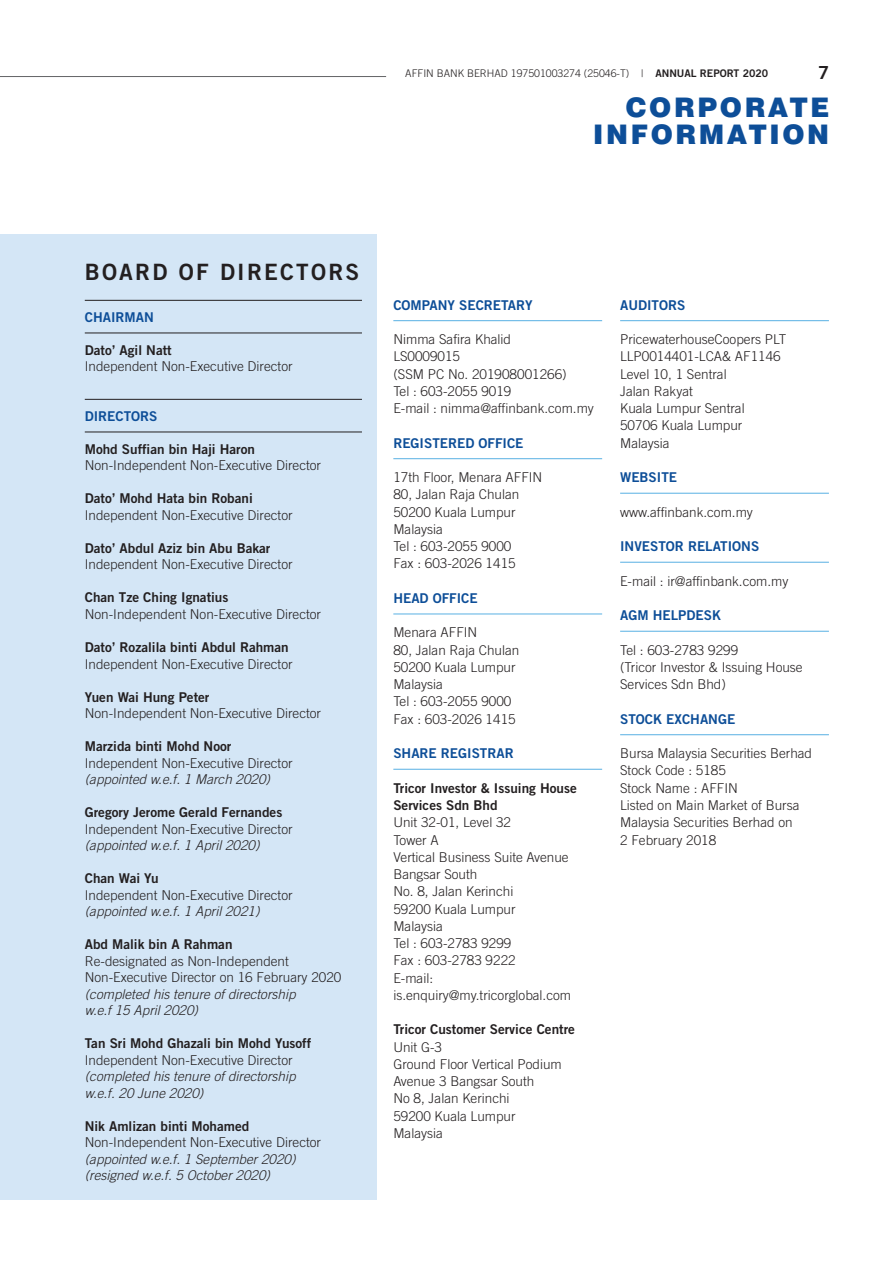
<style>
.page{position:relative;width:893px;height:1263px;background:#fff}
.page>*{position:absolute;margin:0;border:0;box-sizing:border-box;transform-origin:0 0}
.t1{font:900 27px/27px "Swiss 721 BT";letter-spacing:.1em;color:#0d4e98;text-align:right}
.t2{font:22.5px "Trade Gothic Bold Two";letter-spacing:.1em;color:#231f20}
.t3{font:18px "Trade Gothic Bold Two";color:#231f20}
.t4{font:300 13.5px/17.2px "Trade Gothic";color:#231f20}
.t5{font:13.5px/17.2px "Trade Gothic Bold Two";color:#231f20}
.t6{font:italic 300 13.5px/16.5px "Trade Gothic";color:#231f20}
.t7{font:13.5px "Trade Gothic Bold Two";color:#0d4e98}
.t8{font:300 10.5px "Trade Gothic";color:#231f20}
.s1{font-family:"Trade Gothic Bold Two";font-weight:400}
</style>
<div class="page">
<hr style="left:0;top:76px;width:386px;height:1px;background:#636466">
<div style="left:0;top:234px;width:377px;height:965px;background:#d4e6f6"></div>
<hr style="left:85px;top:300px;width:277px;height:1px;background:#231f20">
<hr style="left:85px;top:333px;width:277px;height:1px;background:#231f20">
<hr style="left:85px;top:399px;width:277px;height:1px;background:#231f20">
<hr style="left:85px;top:432px;width:277px;height:1px;background:#231f20">
<hr style="left:393px;top:320px;width:209px;height:1px;background:#58b0e3">
<hr style="left:393px;top:458px;width:209px;height:1px;background:#58b0e3">
<hr style="left:393px;top:614px;width:209px;height:1px;background:#58b0e3">
<hr style="left:393px;top:769px;width:209px;height:1px;background:#58b0e3">
<hr style="left:620px;top:320px;width:209px;height:1px;background:#58b0e3">
<hr style="left:620px;top:493px;width:209px;height:1px;background:#58b0e3">
<hr style="left:620px;top:562px;width:209px;height:1px;background:#58b0e3">
<hr style="left:620px;top:631px;width:209px;height:1px;background:#58b0e3">
<hr style="left:620px;top:734px;width:209px;height:1px;background:#58b0e3">
<h3 class="t3" style="left:818px;top:66px;width:12px">7</h3>
<h1 class="t1" style="left:593px;top:97px;width:237px">CORPORATE<br>INFORMATION</h1>
<p class="t8" style="left:405px;top:70px;width:365px">AFFIN BANK BERHAD 197501003274 (25046-T) | <span class="s1">ANNUAL REPORT 2020</span></p>
<h2 class="t2" style="left:85px;top:264px;width:276px">BOARD OF DIRECTORS</h2>
<p class="t7" style="left:85px;top:312px;width:70px">CHAIRMAN</p>
<p class="t5" style="left:85px;top:343px;width:88px">Dato’ Agil Natt</p>
<p class="t4" style="left:85px;top:359px;width:209px">Independent Non-Executive Director</p>
<p class="t7" style="left:85px;top:411px;width:74px">DIRECTORS</p>
<p class="t5" style="left:85px;top:442px;width:172px">Mohd Suffian bin Haji Haron</p>
<p class="t4" style="left:85px;top:458px;width:238px">Non-Independent Non-Executive Director</p>
<p class="t5" style="left:85px;top:491px;width:170px">Dato’ Mohd Hata bin Robani</p>
<p class="t4" style="left:85px;top:508px;width:209px">Independent Non-Executive Director</p>
<p class="t5" style="left:85px;top:541px;width:187px">Dato’ Abdul Aziz bin Abu Bakar</p>
<p class="t4" style="left:85px;top:557px;width:209px">Independent Non-Executive Director</p>
<p class="t5" style="left:85px;top:590px;width:145px">Chan Tze Ching Ignatius</p>
<p class="t4" style="left:85px;top:607px;width:238px">Non-Independent Non-Executive Director</p>
<p class="t5" style="left:85px;top:640px;width:206px">Dato’ Rozalila binti Abdul Rahman</p>
<p class="t4" style="left:85px;top:656px;width:209px">Independent Non-Executive Director</p>
<p class="t5" style="left:85px;top:689px;width:126px">Yuen Wai Hung Peter</p>
<p class="t4" style="left:85px;top:706px;width:238px">Non-Independent Non-Executive Director</p>
<p class="t5" style="left:85px;top:739px;width:148px">Marzida binti Mohd Noor</p>
<p class="t4" style="left:85px;top:755px;width:209px">Independent Non-Executive Director</p>
<p class="t6" style="left:85px;top:772px;width:190px">(appointed w.e.f. 1 March 2020)</p>
<p class="t5" style="left:85px;top:805px;width:199px">Gregory Jerome Gerald Fernandes</p>
<p class="t4" style="left:85px;top:821px;width:209px">Independent Non-Executive Director</p>
<p class="t6" style="left:85px;top:838px;width:179px">(appointed w.e.f. 1 April 2020)</p>
<p class="t5" style="left:85px;top:871px;width:76px">Chan Wai Yu</p>
<p class="t4" style="left:85px;top:887px;width:209px">Independent Non-Executive Director</p>
<p class="t6" style="left:85px;top:904px;width:179px">(appointed w.e.f. 1 April 2021)</p>
<p class="t5" style="left:85px;top:937px;width:149px">Abd Malik bin A Rahman</p>
<p class="t4" style="left:85px;top:954px;width:258px;line-height:16.5px">Re-designated as Non-Independent<br>Non-Executive Director on 16 February 2020</p>
<p class="t6" style="left:85px;top:987px;width:215px">(completed his tenure of directorship w.e.f 15 April 2020)</p>
<p class="t5" style="left:85px;top:1036px;width:228px">Tan Sri Mohd Ghazali bin Mohd Yusoff</p>
<p class="t4" style="left:85px;top:1052px;width:209px">Independent Non-Executive Director</p>
<p class="t6" style="left:85px;top:1069px;width:215px">(completed his tenure of directorship w.e.f. 20 June 2020)</p>
<p class="t5" style="left:85px;top:1118px;width:166px">Nik Amlizan binti Mohamed</p>
<p class="t4" style="left:85px;top:1135px;width:238px">Non-Independent Non-Executive Director</p>
<p class="t6" style="left:85px;top:1152px;width:215px">(appointed w.e.f. 1 September 2020) (resigned w.e.f. 5 October 2020)</p>
<p class="t7" style="left:393px;top:300px;width:141px">COMPANY SECRETARY</p>
<p class="t4" style="left:393px;top:332px;width:202px">Nimma Safira Khalid<br>LS0009015<br>(SSM PC No. 201908001266)<br>Tel : 603-2055 9019<br>E-mail : nimma@affinbank.com.my</p>
<p class="t7" style="left:393px;top:438px;width:132px">REGISTERED OFFICE</p>
<p class="t4" style="left:393px;top:470px;width:151px">17th Floor, Menara AFFIN<br>80, Jalan Raja Chulan<br>50200 Kuala Lumpur<br>Malaysia<br>Tel : 603-2055 9000<br>Fax : 603-2026 1415</p>
<p class="t7" style="left:393px;top:593px;width:86px">HEAD OFFICE</p>
<p class="t4" style="left:393px;top:625px;width:128px">Menara AFFIN<br>80, Jalan Raja Chulan<br>50200 Kuala Lumpur<br>Malaysia<br>Tel : 603-2055 9000<br>Fax : 603-2026 1415</p>
<p class="t7" style="left:393px;top:748px;width:122px">SHARE REGISTRAR</p>
<p class="t5" style="left:393px;top:780px;width:185px">Tricor Investor &amp; Issuing House<br>Services Sdn Bhd</p>
<p class="t4" style="left:393px;top:815px;width:179px">Unit 32-01, Level 32<br>Tower A<br>Vertical Business Suite Avenue<br>Bangsar South<br>No. 8, Jalan Kerinchi<br>59200 Kuala Lumpur<br>Malaysia<br>Tel : 603-2783 9299<br>Fax : 603-2783 9222<br>E-mail: is.enquiry@my.tricorglobal.com</p>
<p class="t5" style="left:393px;top:1022px;width:183px">Tricor Customer Service Centre</p>
<p class="t4" style="left:393px;top:1039px;width:170px">Unit G-3<br>Ground Floor Vertical Podium<br>Avenue 3 Bangsar South<br>No 8, Jalan Kerinchi<br>59200 Kuala Lumpur<br>Malaysia</p>
<p class="t7" style="left:620px;top:300px;width:67px">AUDITORS</p>
<p class="t4" style="left:620px;top:332px;width:168px">PricewaterhouseCoopers PLT<br>LLP0014401-LCA&amp; AF1146<br>Level 10, 1 Sentral<br>Jalan Rakyat<br>Kuala Lumpur Sentral<br>50706 Kuala Lumpur<br>Malaysia</p>
<p class="t7" style="left:620px;top:472px;width:58px">WEBSITE</p>
<p class="t4" style="left:620px;top:504px;width:134px">www.affinbank.com.my</p>
<p class="t7" style="left:620px;top:541px;width:141px">INVESTOR RELATIONS</p>
<p class="t4" style="left:620px;top:573px;width:170px">E-mail : ir@affinbank.com.my</p>
<p class="t7" style="left:620px;top:610px;width:102px">AGM HELPDESK</p>
<p class="t4" style="left:620px;top:642px;width:184px">Tel : 603-2783 9299<br>(Tricor Investor &amp; Issuing House<br>Services Sdn Bhd)</p>
<p class="t7" style="left:620px;top:714px;width:117px">STOCK EXCHANGE</p>
<p class="t4" style="left:620px;top:746px;width:193px">Bursa Malaysia Securities Berhad<br>Stock Code : 5185<br>Stock Name : AFFIN<br>Listed on Main Market of Bursa<br>Malaysia Securities Berhad on<br>2 February 2018</p>
</div>
